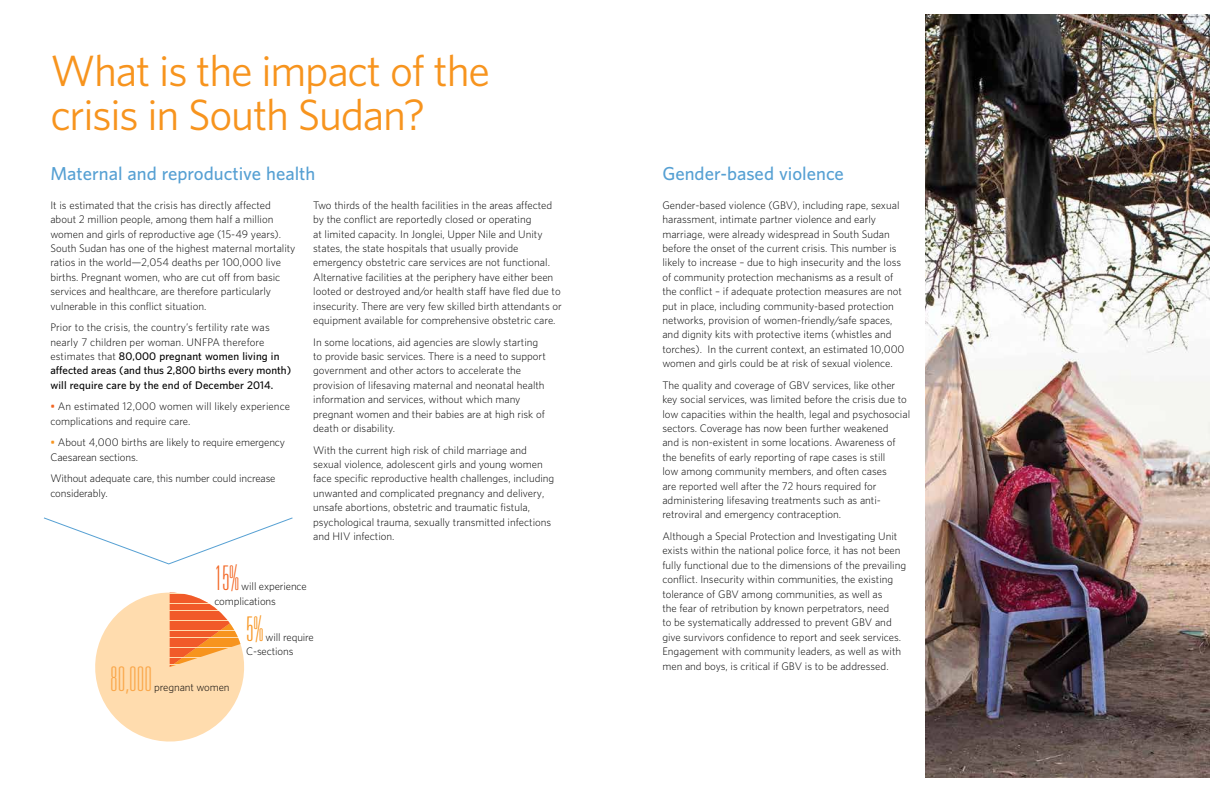
<style>
.page{position:relative;width:1224px;height:792px;background:#fff}
.page>*{position:absolute;margin:0;border:0;box-sizing:border-box;transform-origin:0 0}
.t1{font:40px/43.2px "UNFPA Text";letter-spacing:-.03em;color:#f7941e}
.t2{font:100 ultra-condensed 34px "Univers";color:#faa74a}
.t3{font:100 ultra-condensed 34px "Univers";color:#f26522}
.t4{font:100 ultra-condensed 34px "Univers";color:#f7941e}
.t5{font:600 17px "UNFPA";color:#56a0d3}
.t6{font:300 10px/14.4px "UNFPA";color:#000}
.t7{font:600 10px/14.4px "UNFPA";letter-spacing:.01em;color:#000}
.s1{font-weight:300}
.s2{font-weight:600;color:#f26522}
.s3{font-weight:600;color:#f7941e}
</style>
<div class="page">
<img style="left:925px;top:14px;width:285px;height:764px">
<svg style="left:95px;top:593px;width:149px;height:149px"></svg>
<hr style="left:170px;top:623px;width:70px;height:1px;background:#f7941e">
<hr style="left:170px;top:624px;width:70px;height:3px;background:#f7941e">
<hr style="left:170px;top:628px;width:70px;height:2px;background:#f7941e">
<hr style="left:170px;top:631px;width:70px;height:3px;background:#f7941e">
<hr style="left:170px;top:635px;width:70px;height:2px;background:#f7941e">
<hr style="left:170px;top:638px;width:70px;height:2px;background:#f7941e">
<hr style="left:170px;top:641px;width:70px;height:3px;background:#f7941e">
<hr style="left:170px;top:645px;width:70px;height:2px;background:#f7941e">
<hr style="left:170px;top:648px;width:70px;height:2px;background:#f7941e">
<hr style="left:170px;top:651px;width:70px;height:3px;background:#f7941e">
<hr style="left:170px;top:655px;width:70px;height:2px;background:#f7941e">
<hr style="left:170px;top:658px;width:70px;height:3px;background:#f7941e">
<hr style="left:170px;top:662px;width:70px;height:2px;background:#f7941e">
<hr style="left:170px;top:665px;width:70px;height:2px;background:#f7941e">
<hr style="left:170px;top:593px;width:60px;height:1px;background:#f15a29">
<hr style="left:170px;top:594px;width:60px;height:2px;background:#f15a29">
<hr style="left:170px;top:597px;width:60px;height:3px;background:#f15a29">
<hr style="left:170px;top:601px;width:60px;height:2px;background:#f15a29">
<hr style="left:170px;top:604px;width:60px;height:3px;background:#f15a29">
<hr style="left:170px;top:608px;width:60px;height:2px;background:#f15a29">
<hr style="left:170px;top:611px;width:60px;height:2px;background:#f15a29">
<hr style="left:170px;top:614px;width:60px;height:3px;background:#f15a29">
<hr style="left:170px;top:618px;width:60px;height:2px;background:#f15a29">
<hr style="left:170px;top:621px;width:60px;height:2px;background:#f15a29">
<hr style="left:170px;top:624px;width:60px;height:3px;background:#f15a29">
<hr style="left:170px;top:628px;width:60px;height:2px;background:#f15a29">
<hr style="left:170px;top:631px;width:60px;height:3px;background:#f15a29">
<hr style="left:170px;top:635px;width:60px;height:2px;background:#f15a29">
<hr style="left:170px;top:638px;width:60px;height:2px;background:#f15a29">
<hr style="left:170px;top:641px;width:60px;height:3px;background:#f15a29">
<hr style="left:170px;top:645px;width:60px;height:2px;background:#f15a29">
<hr style="left:170px;top:648px;width:60px;height:2px;background:#f15a29">
<hr style="left:170px;top:651px;width:60px;height:3px;background:#f15a29">
<hr style="left:170px;top:655px;width:60px;height:2px;background:#f15a29">
<hr style="left:170px;top:658px;width:60px;height:3px;background:#f15a29">
<hr style="left:170px;top:662px;width:60px;height:2px;background:#f15a29">
<hr style="left:170px;top:665px;width:60px;height:2px;background:#f15a29">
<svg style="left:44px;top:517px;width:249px;height:47px"></svg>
<h1 class="t1" style="left:50px;top:48px;width:441px">What is the impact of the crisis in South Sudan?</h1>
<h3 class="t5" style="left:50px;top:162px;width:267px">Maternal and reproductive health</h3>
<p class="t6" style="left:50px;top:198px;width:247px">It is estimated that the crisis has directly affected about 2 million people, among them half a million women and girls of reproductive age (15-49 years).<br>South Sudan has one of the highest maternal mortality ratios in the world—2,054 deaths per 100,000 live births. Pregnant women, who are cut off from basic services and healthcare, are therefore particularly vulnerable in this conflict situation.</p>
<p class="t7" style="left:50px;top:320px;width:242px"><span class="s1">Prior to the crisis, the country’s fertility rate was nearly 7 children per woman. UNFPA therefore estimates that</span> 80,000 pregnant women living in affected areas (and thus 2,800 births every month) will require care by the end of December 2014.</p>
<p class="t6" style="left:50px;top:399px;width:241px"><span class="s2">•</span> An estimated 12,000 women will likely experience complications and require care.</p>
<p class="t6" style="left:50px;top:435px;width:236px"><span class="s3">•</span> About 4,000 births are likely to require emergency<br>Caesarean sections.</p>
<p class="t6" style="left:50px;top:471px;width:227px">Without adequate care, this number could increase considerably.</p>
<p class="t6" style="left:313px;top:198px;width:250px">Two thirds of the health facilities in the areas affected by the conflict are reportedly closed or operating<br>at limited capacity. In Jonglei, Upper Nile and Unity states, the state hospitals that usually provide emergency obstetric care services are not functional.<br>Alternative facilities at the periphery have either been looted or destroyed and/or health staff have fled due to insecurity. There are very few skilled birth attendants or equipment available for comprehensive obstetric care.</p>
<p class="t6" style="left:313px;top:334px;width:234px">In some locations, aid agencies are slowly starting to provide basic services. There is a need to support government and other actors to accelerate the provision of lifesaving maternal and neonatal health information and services, without which many pregnant women and their babies are at high risk of death or disability.</p>
<p class="t6" style="left:313px;top:442px;width:243px">With the current high risk of child marriage and sexual violence, adolescent girls and young women face specific reproductive health challenges, including unwanted and complicated pregnancy and delivery, unsafe abortions, obstetric and traumatic fistula, psychological trauma, sexually transmitted infections and HIV infection.</p>
<h2 class="t3" style="left:214px;top:561px;width:26px">15%</h2>
<p class="t6" style="left:214px;top:579px;width:94px;text-indent:27px">will experience complications</p>
<h2 class="t4" style="left:246px;top:611px;width:19px">5%</h2>
<p class="t6" style="left:246px;top:630px;width:69px;text-indent:19px">will require<br>C-sections</p>
<h2 class="t2" style="left:110px;top:662px;width:43px">80,000</h2>
<p class="t6" style="left:154px;top:680px;width:77px">pregnant women</p>
<h3 class="t5" style="left:662px;top:162px;width:183px">Gender-based violence</h3>
<p class="t6" style="left:662px;top:198px;width:244px">Gender-based violence (GBV), including rape, sexual harassment, intimate partner violence and early marriage, were already widespread in South Sudan before the onset of the current crisis. This number is likely to increase – due to high insecurity and the loss of community protection mechanisms as a result of the conflict – if adequate protection measures are not put in place, including community-based protection networks, provision of women-friendly/safe spaces, and dignity kits with protective items (whistles and torches). In the current context, an estimated 10,000 women and girls could be at risk of sexual violence.</p>
<p class="t6" style="left:662px;top:378px;width:249px">The quality and coverage of GBV services, like other key social services, was limited before the crisis due to low capacities within the health, legal and psychosocial sectors. Coverage has now been further weakened<br>and is non-existent in some locations. Awareness of the benefits of early reporting of rape cases is still<br>low among community members, and often cases<br>are reported well after the 72 hours required for administering lifesaving treatments such as anti&shy;retroviral and emergency contraception.</p>
<p class="t6" style="left:662px;top:529px;width:245px">Although a Special Protection and Investigating Unit exists within the national police force, it has not been fully functional due to the dimensions of the prevailing conflict. Insecurity within communities, the existing tolerance of GBV among communities, as well as<br>the fear of retribution by known perpetrators, need<br>to be systematically addressed to prevent GBV and give survivors confidence to report and seek services.<br>Engagement with community leaders, as well as with men and boys, is critical if GBV is to be addressed.</p>
</div>
